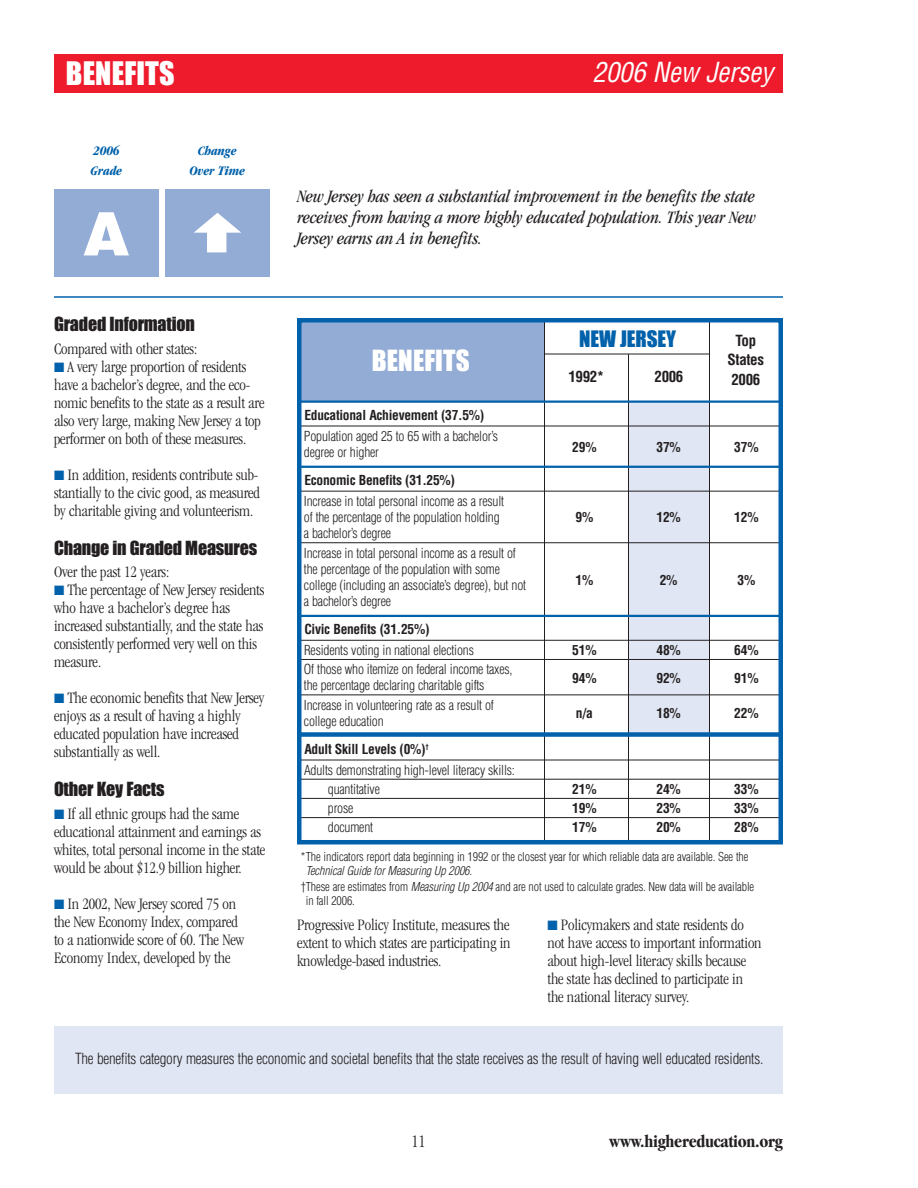
<style>
.page{position:relative;width:918px;height:1188px;background:#fff}
.page>*{position:absolute;margin:0;border:0;box-sizing:border-box;transform-origin:0 0}
.t1{font:900 60px "Helvetica";color:#fff}
.t2{font:30px "Impact";letter-spacing:.005em;color:#fff}
.t3{font:italic condensed 27px "Helvetica";letter-spacing:-.01em;color:#fff}
.t4{font:27px "Impact";letter-spacing:.005em;color:#fff}
.t5{font:21px "Impact";letter-spacing:-.005em;color:#0161aa}
.t6{font:italic condensed 18px/21px "Garamond";letter-spacing:-.01em;color:#231f20;text-align:justify}
.t7{font:18px "Impact";letter-spacing:-.01em;color:#231f20}
.t8{font:700 condensed 18px "Garamond";letter-spacing:-.015em;color:#231f20}
.t9{font:300 condensed 18px "Garamond";color:#231f20}
.t10{font:300 condensed 16.5px/18px "Garamond";letter-spacing:-.01em;color:#231f20}
.t11{font:300 condensed 15px "Helvetica";letter-spacing:-.015em;color:#231f20}
.t12{font:700 condensed 15px/19.5px "Helvetica";letter-spacing:-.025em;color:#231f20;text-align:center}
.t13{font:300 condensed 13.5px/16.2px "Helvetica";letter-spacing:-.015em;color:#231f20}
.t14{font:700 condensed 13.5px "Helvetica";letter-spacing:-.02em;color:#231f20}
.t15{font:italic 700 condensed 13.5px/19.5px "Garamond";letter-spacing:-.01em;color:#0161aa}
.t16{font:300 condensed 12px/13.5px "Helvetica";letter-spacing:-.01em;color:#231f20}
.s1{color:#0161aa}
.s2{font-weight:700}
.s3{font-style:italic}
</style>
<div class="page">
<div style="left:297px;top:320px;width:247px;height:81px;background:#93acd6"></div>
<div style="left:54px;top:54px;width:729px;height:39px;background:#ee1b2c"></div>
<div style="left:629px;top:402px;width:81px;height:332px;background:#e0e6f3"></div>
<hr style="left:544px;top:321px;width:1px;height:522px;background:#231f20">
<hr style="left:544px;top:354px;width:166px;height:1px;background:#231f20">
<hr style="left:709px;top:320px;width:1px;height:522px;background:#231f20">
<hr style="left:628px;top:354px;width:1px;height:488px;background:#231f20">
<hr style="left:301px;top:400px;width:481px;height:3px;background:#0161aa">
<hr style="left:301px;top:426px;width:481px;height:1px;background:#231f20">
<hr style="left:301px;top:466px;width:481px;height:2px;background:#0161aa">
<hr style="left:301px;top:491px;width:481px;height:1px;background:#231f20">
<hr style="left:301px;top:542px;width:481px;height:1px;background:#231f20">
<hr style="left:301px;top:615px;width:481px;height:2px;background:#0161aa">
<hr style="left:301px;top:640px;width:481px;height:1px;background:#231f20">
<hr style="left:301px;top:659px;width:481px;height:1px;background:#231f20">
<hr style="left:301px;top:695px;width:481px;height:1px;background:#231f20">
<div style="left:301px;top:732px;width:481px;height:5px;background:#0161aa"></div>
<hr style="left:301px;top:760px;width:481px;height:1px;background:#231f20">
<hr style="left:301px;top:779px;width:481px;height:1px;background:#231f20">
<hr style="left:301px;top:798px;width:481px;height:1px;background:#231f20">
<hr style="left:301px;top:817px;width:481px;height:1px;background:#231f20">
<div style="left:54px;top:1026px;width:729px;height:68px;background:#e0e6f3"></div>
<div style="left:297px;top:318px;width:486px;height:526px;border:4px solid #0161aa"></div>
<hr style="left:54px;top:296px;width:729px;height:2px;background:#0161aa">
<div style="left:165px;top:189px;width:105px;height:88px;background:#93acd6"></div>
<svg style="left:194px;top:213px;width:47px;height:39px"></svg>
<div style="left:54px;top:189px;width:105px;height:87px;background:#93acd6"></div>
<h2 class="t2" style="left:66px;top:64px;width:110px">BENEFITS</h2>
<h3 class="t3" style="left:593px;top:62px;width:182px">2006 New Jersey</h3>
<p class="t15" style="left:91px;top:142px;width:33px">2006<br>Grade</p>
<p class="t15" style="left:190px;top:143px;width:57px;text-align:center">Change<br>Over Time</p>
<h1 class="t1" style="left:83px;top:212px;width:48px">A</h1>
<p class="t7" style="left:54px;top:319px;width:142px">Graded Information</p>
<p class="t10" style="left:54px;top:341px;width:145px">Compared with other states:</p>
<p class="t10" style="left:54px;top:359px;width:212px"><span class="s1">■</span> A very large proportion of residents have a bachelor’s degree, and the eco&shy;nomic benefits to the state as a result are also very large, making New Jersey a top performer on both of these measures.</p>
<p class="t10" style="left:54px;top:467px;width:208px;text-align:justify"><span class="s1">■</span> In addition, residents contribute sub&shy;stantially to the civic good, as measured by charitable giving and volunteerism.</p>
<p class="t7" style="left:54px;top:542px;width:205px">Change in Graded Measures</p>
<p class="t10" style="left:54px;top:564px;width:117px">Over the past 12 years:</p>
<p class="t10" style="left:54px;top:582px;width:212px"><span class="s1">■</span> The percentage of New Jersey residents who have a bachelor’s degree has increased substantially, and the state has consistently performed very well on this measure.</p>
<p class="t10" style="left:54px;top:690px;width:212px"><span class="s1">■</span> The economic benefits that New Jersey enjoys as a result of having a highly educated population have increased substantially as well.</p>
<p class="t7" style="left:54px;top:784px;width:112px">Other Key Facts</p>
<p class="t10" style="left:54px;top:806px;width:213px"><span class="s1">■</span> If all ethnic groups had the same educational attainment and earnings as whites, total personal income in the state would be about $12.9 billion higher.</p>
<p class="t10" style="left:54px;top:896px;width:192px"><span class="s1">■</span> In 2002, New Jersey scored 75 on the New Economy Index, compared to a nationwide score of 60. The New<br>Economy Index, developed by the</p>
<p class="t6" style="left:297px;top:187px;width:460px">New Jersey has seen a substantial improvement in the benefits the state receives from having a more highly educated population. This year New Jersey earns an A in benefits.</p>
<h3 class="t4" style="left:372px;top:352px;width:99px">BENEFITS</h3>
<p class="t5" style="left:579px;top:332px;width:98px">NEW JERSEY</p>
<p class="t12" style="left:728px;top:332px;width:38px">Top<br>States</p>
<p class="t12" style="left:568px;top:368px;width:37px">1992*</p>
<p class="t12" style="left:655px;top:368px;width:30px">2006</p>
<p class="t12" style="left:731px;top:371px;width:30px">2006</p>
<p class="t14" style="left:304px;top:410px;width:182px">Educational Achievement (37.5%)</p>
<p class="t13" style="left:304px;top:429px;width:195px">Population aged 25 to 65 with a bachelor’s degree or higher</p>
<p class="t14" style="left:572px;top:442px;width:26px">29%</p>
<p class="t14" style="left:656px;top:442px;width:26px">37%</p>
<p class="t14" style="left:734px;top:442px;width:26px">37%</p>
<p class="t14" style="left:304px;top:475px;width:152px">Economic Benefits (31.25%)</p>
<p class="t13" style="left:304px;top:494px;width:202px">Increase in total personal income as a result of the percentage of the population holding</p>
<p class="t14" style="left:576px;top:512px;width:19px">9%</p>
<p class="t14" style="left:656px;top:512px;width:26px">12%</p>
<p class="t14" style="left:734px;top:512px;width:26px">12%</p>
<p class="t13" style="left:304px;top:525px;width:214px;line-height:19.2px">a bachelor’s degree<br>Increase in total personal income as a result of</p>
<p class="t13" style="left:304px;top:562px;width:224px">the percentage of the population with some college (including an associate’s degree), but not</p>
<p class="t14" style="left:576px;top:575px;width:19px">1%</p>
<p class="t14" style="left:660px;top:575px;width:19px">2%</p>
<p class="t14" style="left:737px;top:575px;width:19px">3%</p>
<p class="t13" style="left:304px;top:594px;width:89px">a bachelor’s degree</p>
<p class="t14" style="left:304px;top:624px;width:127px">Civic Benefits (31.25%)</p>
<p class="t13" style="left:304px;top:643px;width:171px">Residents voting in national elections</p>
<p class="t14" style="left:572px;top:645px;width:26px">51%</p>
<p class="t14" style="left:656px;top:645px;width:26px">48%</p>
<p class="t14" style="left:734px;top:645px;width:26px">64%</p>
<p class="t13" style="left:304px;top:662px;width:210px">Of those who itemize on federal income taxes, the percentage declaring charitable gifts</p>
<p class="t14" style="left:572px;top:673px;width:26px">94%</p>
<p class="t14" style="left:656px;top:673px;width:26px">92%</p>
<p class="t14" style="left:734px;top:673px;width:26px">91%</p>
<p class="t13" style="left:304px;top:698px;width:192px">Increase in volunteering rate as a result of college education</p>
<p class="t14" style="left:576px;top:708px;width:18px">n/a</p>
<p class="t14" style="left:656px;top:708px;width:26px">18%</p>
<p class="t14" style="left:734px;top:708px;width:26px">22%</p>
<p class="t13" style="left:304px;top:740px;width:212px;line-height:20.7px"><span class="s2">Adult Skill Levels (0%)</span><sup>†<br></sup>Adults demonstrating high-level literacy skills:</p>
<p class="t13" style="left:328px;top:782px;width:53px">quantitative</p>
<p class="t14" style="left:572px;top:784px;width:26px">21%</p>
<p class="t14" style="left:656px;top:784px;width:26px">24%</p>
<p class="t14" style="left:734px;top:784px;width:26px">33%</p>
<p class="t13" style="left:328px;top:801px;width:27px">prose</p>
<p class="t14" style="left:572px;top:803px;width:26px">19%</p>
<p class="t14" style="left:656px;top:803px;width:26px">23%</p>
<p class="t14" style="left:734px;top:803px;width:26px">33%</p>
<p class="t13" style="left:328px;top:820px;width:47px">document</p>
<p class="t14" style="left:572px;top:822px;width:26px">17%</p>
<p class="t14" style="left:656px;top:822px;width:26px">20%</p>
<p class="t14" style="left:734px;top:822px;width:26px">28%</p>
<p class="t16" style="left:306px;top:851px;width:444px;text-indent:-5px">*The indicators report data beginning in 1992 or the closest year for which reliable data are available. See the<br><span class="s3">Technical Guide for Measuring Up 2006</span>.</p>
<p class="t16" style="left:306px;top:881px;width:450px;text-indent:-5px">†These are estimates from <span class="s3">Measuring Up 2004</span> and are not used to calculate grades. New data will be available in fall 2006.</p>
<p class="t10" style="left:297px;top:917px;width:215px;text-align:justify">Progressive Policy Institute, measures the extent to which states are participating in knowledge-based industries.</p>
<p class="t10" style="left:548px;top:917px;width:216px"><span class="s1">■</span> Policymakers and state residents do not have access to important information about high-level literacy skills because the state has declined to participate in the national literacy survey.</p>
<p class="t11" style="left:75px;top:1053px;width:690px">The benefits category measures the economic and societal benefits that the state receives as the result of having well educated residents.</p>
<p class="t9" style="left:411px;top:1134px;width:16px">11</p>
<p class="t8" style="left:609px;top:1134px;width:175px">www.highereducation.org</p>
</div>
